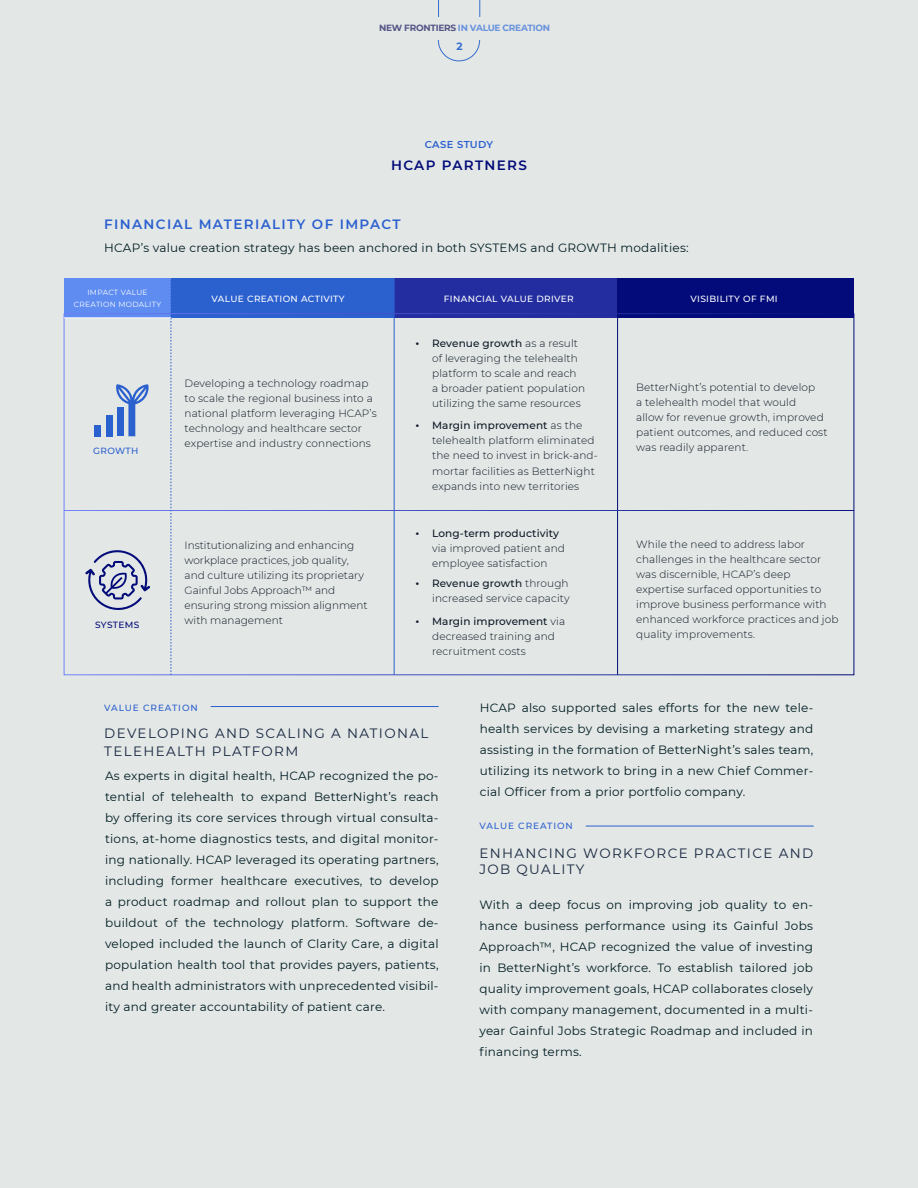
<style>
.page{position:relative;width:918px;height:1188px;background:#e3e7e5}
.page>*{position:absolute;margin:0;border:0;box-sizing:border-box;transform-origin:0 0}
.t1{font:13.5px/18px "Montserrat";letter-spacing:.1em;color:#162640}
.t2{font:600 13.5px "Montserrat";letter-spacing:.1em;color:#2b60cf}
.t3{font:600 13.5px "Montserrat";letter-spacing:.1em;color:#020b79}
.t4{font:12px/21px "Montserrat";letter-spacing:.02em;color:#001c23;text-align:justify}
.t5{font:300 10.5px/15px "Montserrat";letter-spacing:.01em;color:#0d1826}
.t6{font:500 10.5px "Montserrat";letter-spacing:.01em;color:#0d1826}
.t7{font:700 10.5px "Montserrat";color:#366ed1}
.t8{font:600 10.05px "Montserrat";letter-spacing:.03em;color:#2b60cf}
.t9{font:500 9px "Montserrat";letter-spacing:.04em;color:#fff}
.t10{font:500 9px "Montserrat";letter-spacing:.1em;color:#2b60cf}
.t11{font:700 9px "Montserrat";letter-spacing:-.03em;color:#6892dd}
.t12{font:500 9px "Montserrat";letter-spacing:.035em;color:#020b79}
.t13{font:7.5px/11.4px "Montserrat";letter-spacing:.04em;color:#fff;text-align:center}
.s1{color:#535586}
.s2{font-weight:500}
</style>
<div class="page">
<hr style="left:438px;top:0;width:1px;height:37px;background:#366ed1">
<hr style="left:480px;top:0;width:1px;height:37px;background:#366ed1">
<div style="left:438px;top:19px;width:42px;height:42px;border:1px solid #366ed1;border-radius:50%"></div>
<div style="left:366px;top:17px;width:192px;height:23px;background:#e3e7e5"></div>
<div style="left:64px;top:278px;width:107px;height:40px;background:#5e8cf0"></div>
<div style="left:171px;top:278px;width:223px;height:40px;background:#2b60cf"></div>
<div style="left:394px;top:278px;width:223px;height:40px;background:#232da0"></div>
<div style="left:617px;top:278px;width:237px;height:40px;background:#020b79"></div>
<hr style="left:394px;top:278px;width:1px;height:397px;background:#2b60cf">
<hr style="left:617px;top:280px;width:1px;height:395px;background:#020b79">
<svg style="left:171px;top:313px;width:1px;height:362px"></svg>
<hr style="left:64px;top:510px;width:790px;height:1px;background:#fff">
<hr style="left:586px;top:826px;width:228px;height:1px;background:#2b60cf">
<hr style="left:211px;top:706px;width:228px;height:1px;background:#2b60cf">
<hr style="left:64px;top:318px;width:107px;height:1px;background:#fff">
<svg style="left:85px;top:550px;width:65px;height:60px"></svg>
<svg style="left:116px;top:384px;width:33px;height:52px"></svg>
<div style="left:117px;top:408px;width:7px;height:28px;background:#2b60cf"></div>
<div style="left:106px;top:415px;width:7px;height:21px;background:#2b60cf"></div>
<div style="left:94px;top:425px;width:7px;height:11px;background:#2b60cf"></div>
<p class="t11" style="left:379px;top:22px;width:172px"><span class="s1">NEW FRONTIERS</span> IN VALUE CREATION</p>
<p class="t7" style="left:456px;top:39px;width:8px">2</p>
<p class="t8" style="left:425px;top:138px;width:70px">CASE STUDY</p>
<p class="t3" style="left:391px;top:156px;width:137px">HCAP PARTNERS</p>
<p class="t2" style="left:104px;top:215px;width:298px">FINANCIAL MATERIALITY OF IMPACT</p>
<p class="t4" style="left:104px;top:237px;width:586px">HCAP’s value creation strategy has been anchored in both SYSTEMS and GROWTH modalities:</p>
<p class="t13" style="left:74px;top:287px;width:89px">IMPACT VALUE<br>CREATION MODALITY</p>
<p class="t9" style="left:212px;top:293px;width:135px">VALUE CREATION ACTIVITY</p>
<p class="t9" style="left:444px;top:293px;width:131px">FINANCIAL VALUE DRIVER</p>
<p class="t9" style="left:691px;top:293px;width:89px">VISIBILITY OF FMI</p>
<p class="t10" style="left:93px;top:445px;width:47px">GROWTH</p>
<p class="t12" style="left:95px;top:618px;width:46px">SYSTEMS</p>
<p class="t5" style="left:185px;top:375px;width:194px">Developing a technology roadmap to scale the regional business into a national platform leveraging HCAP’s technology and healthcare sector expertise and industry connections</p>
<p class="t5" style="left:185px;top:538px;width:185px">Institutionalizing and enhancing workplace practices, job quality, and culture utilizing its proprietary<br>Gainful Jobs Approach™ and ensuring strong mission alignment with management</p>
<p class="t5" style="left:432px;top:335px;width:154px"><span class="s2">Revenue growth</span> as a result of leveraging the telehealth platform to scale and reach a broader patient population utilizing the same resources</p>
<p class="t5" style="left:432px;top:418px;width:167px"><span class="s2">Margin improvement</span> as the telehealth platform eliminated the need to invest in brick-and&shy;mortar facilities as BetterNight expands into new territories</p>
<p class="t6" style="left:432px;top:526px;width:128px">Long-term productivity</p>
<p class="t5" style="left:432px;top:541px;width:134px">via improved patient and employee satisfaction</p>
<p class="t5" style="left:432px;top:576px;width:139px"><span class="s2">Revenue growth</span> through increased service capacity</p>
<p class="t5" style="left:432px;top:613px;width:135px"><span class="s2">Margin improvement</span> via decreased training and recruitment costs</p>
<p class="t5" style="left:636px;top:379px;width:193px">BetterNight’s potential to develop<br>a telehealth model that would<br>allow for revenue growth, improved patient outcomes, and reduced cost was readily apparent.</p>
<p class="t5" style="left:636px;top:536px;width:204px">While the need to address labor challenges in the healthcare sector was discernible, HCAP’s deep expertise surfaced opportunities to improve business performance with enhanced workforce practices and job quality improvements.</p>
<p class="t10" style="left:104px;top:701px;width:95px">VALUE CREATION</p>
<p class="t1" style="left:104px;top:724px;width:326px">DEVELOPING AND SCALING A NATIONAL<br>TELEHEALTH PLATFORM</p>
<p class="t4" style="left:105px;top:765px;width:335px">As experts in digital health, HCAP recognized the po&shy;tential of telehealth to expand BetterNight’s reach by offering its core services through virtual consulta&shy;tions, at-home diagnostics tests, and digital monitor&shy;ing nationally. HCAP leveraged its operating partners, including former healthcare executives, to develop a product roadmap and rollout plan to support the buildout of the technology platform. Software de&shy;veloped included the launch of Clarity Care, a digital population health tool that provides payers, patients, and health administrators with unprecedented visibil&shy;ity and greater accountability of patient care.</p>
<p class="t4" style="left:480px;top:697px;width:335px">HCAP also supported sales efforts for the new tele&shy;health services by devising a marketing strategy and assisting in the formation of BetterNight’s sales team, utilizing its network to bring in a new Chief Commer&shy;cial Officer from a prior portfolio company.</p>
<p class="t10" style="left:479px;top:819px;width:95px">VALUE CREATION</p>
<p class="t1" style="left:479px;top:845px;width:335px;line-height:16.2px">ENHANCING WORKFORCE PRACTICE AND<br>JOB QUALITY</p>
<p class="t4" style="left:479px;top:894px;width:335px">With a deep focus on improving job quality to en&shy;hance business performance using its Gainful Jobs Approach™, HCAP recognized the value of investing in BetterNight’s workforce. To establish tailored job quality improvement goals, HCAP collaborates closely with company management, documented in a multi&shy;year Gainful Jobs Strategic Roadmap and included in financing terms.</p>
</div>
